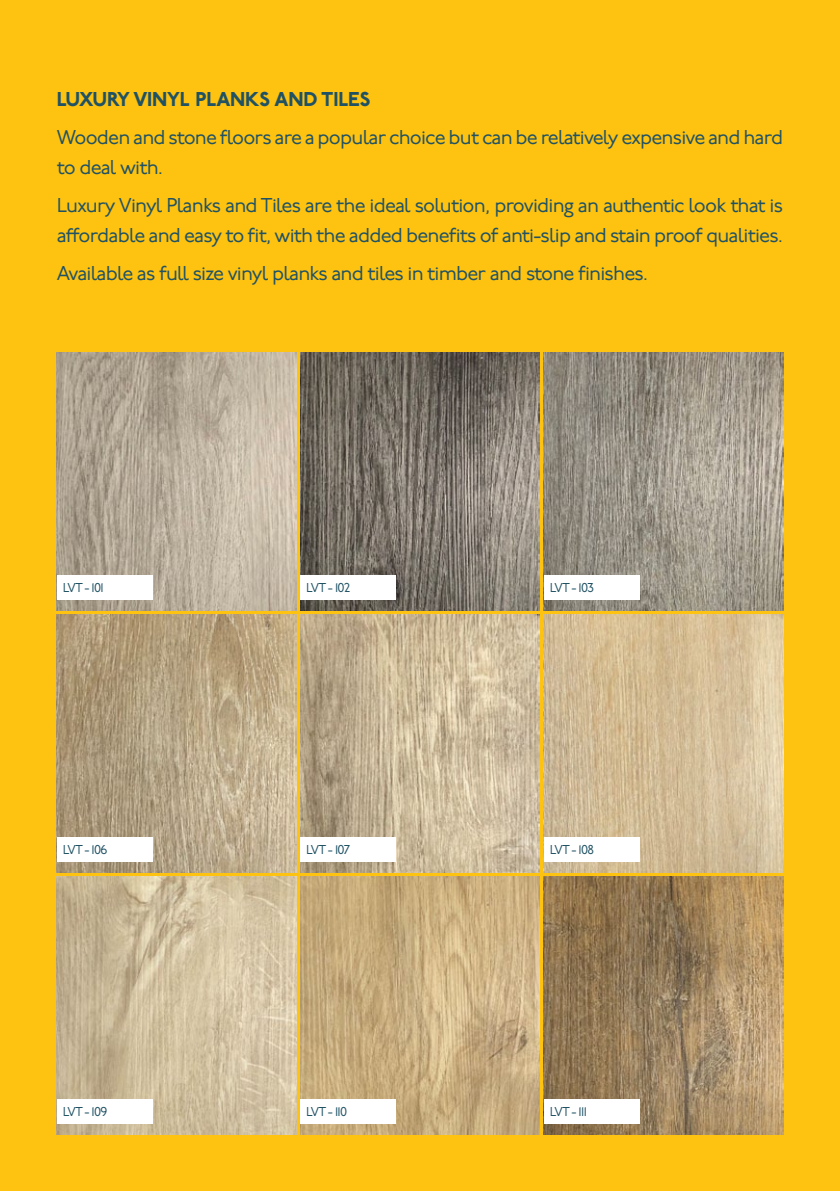
<style>
.page{position:relative;width:840px;height:1191px;background:#fff}
.page>*{position:absolute;margin:0;border:0;box-sizing:border-box;transform-origin:0 0}
.t1{font:20px/30px "P22 Underground";letter-spacing:-.04em;color:#205264}
.t2{font:800 20px "P22 Underground";letter-spacing:-.01em;color:#205264}
.t3{font:12.8px "P22 Underground";letter-spacing:-.05em;color:#205264}
</style>
<div class="page">
<div style="left:0;top:0;width:839px;height:1191px;background:#fec210"></div>
<img style="left:57px;top:353px;width:239px;height:257px">
<div style="left:57px;top:575px;width:95px;height:24px;background:#fff"></div>
<img style="left:300px;top:353px;width:239px;height:257px">
<div style="left:300px;top:575px;width:95px;height:24px;background:#fff"></div>
<img style="left:543px;top:353px;width:239px;height:257px">
<div style="left:543px;top:575px;width:96px;height:24px;background:#fff"></div>
<img style="left:57px;top:614px;width:239px;height:258px">
<div style="left:57px;top:837px;width:95px;height:24px;background:#fff"></div>
<img style="left:300px;top:614px;width:239px;height:258px">
<div style="left:300px;top:837px;width:95px;height:24px;background:#fff"></div>
<img style="left:543px;top:614px;width:239px;height:258px">
<div style="left:543px;top:837px;width:96px;height:24px;background:#fff"></div>
<img style="left:57px;top:876px;width:239px;height:258px">
<div style="left:57px;top:1099px;width:95px;height:24px;background:#fff"></div>
<img style="left:300px;top:876px;width:239px;height:258px">
<div style="left:300px;top:1099px;width:95px;height:24px;background:#fff"></div>
<img style="left:543px;top:876px;width:239px;height:258px">
<div style="left:543px;top:1099px;width:96px;height:24px;background:#fff"></div>
<p class="t2" style="left:57px;top:87px;width:315px">LUXURY VINYL PLANKS AND TILES</p>
<p class="t1" style="left:57px;top:123px;width:727px">Wooden and stone floors are a popular choice but can be relatively expensive and hard to deal with.</p>
<p class="t1" style="left:57px;top:191px;width:727px">Luxury Vinyl Planks and Tiles are the ideal solution, providing an authentic look that is affordable and easy to fit, with the added benefits of anti-slip and stain proof qualities.</p>
<p class="t1" style="left:57px;top:259px;width:592px">Available as full size vinyl planks and tiles in timber and stone finishes.</p>
<p class="t3" style="left:63px;top:581px;width:42px">LVT - 101</p>
<p class="t3" style="left:306px;top:581px;width:46px">LVT - 102</p>
<p class="t3" style="left:549px;top:581px;width:46px">LVT - 103</p>
<p class="t3" style="left:63px;top:842px;width:46px">LVT - 106</p>
<p class="t3" style="left:306px;top:842px;width:46px">LVT - 107</p>
<p class="t3" style="left:549px;top:842px;width:46px">LVT - 108</p>
<p class="t3" style="left:63px;top:1104px;width:46px">LVT - 109</p>
<p class="t3" style="left:306px;top:1104px;width:42px">LVT - 110</p>
<p class="t3" style="left:549px;top:1104px;width:39px">LVT - 111</p>
</div>
